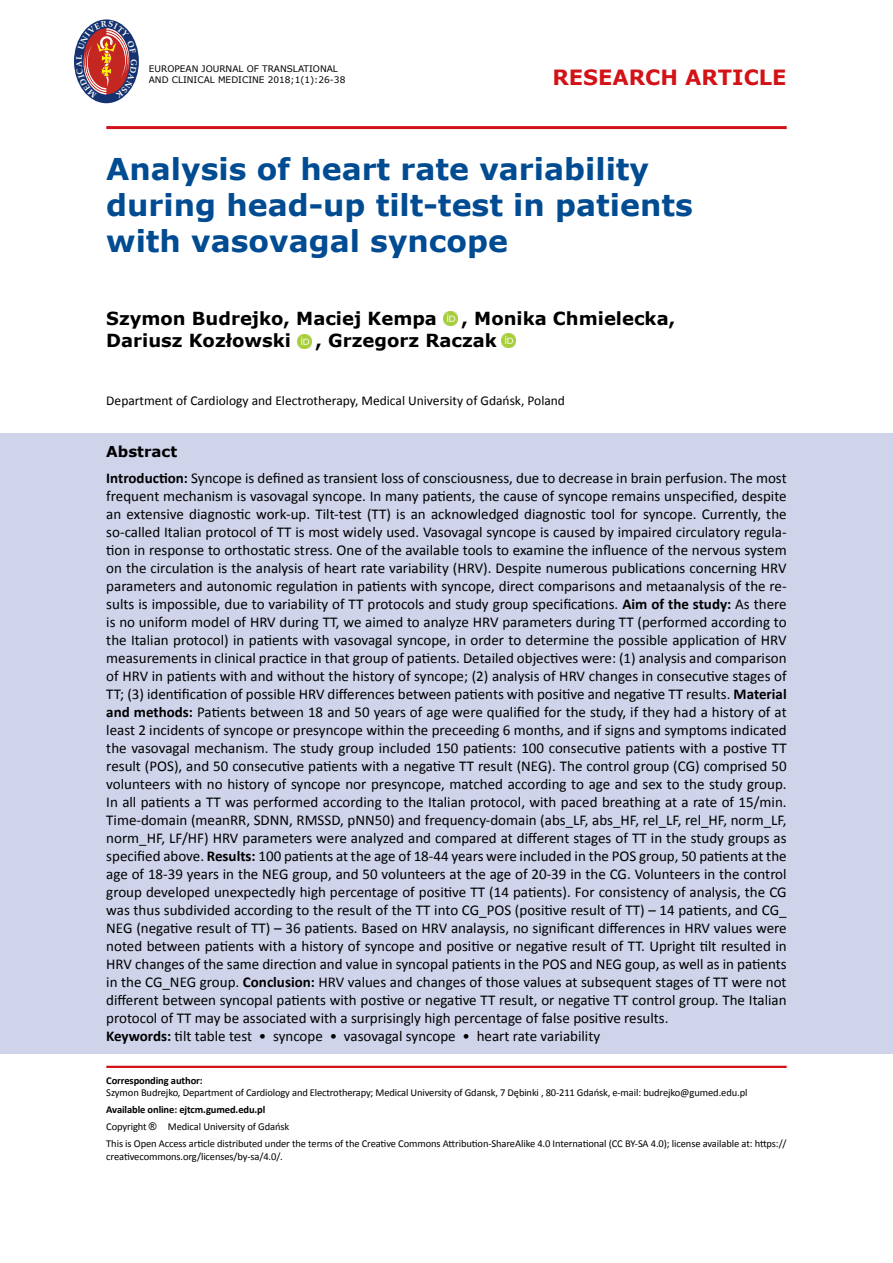
<style>
.page{position:relative;width:893px;height:1263px;background:#fff}
.page>*{position:absolute;margin:0;border:0;box-sizing:border-box;transform-origin:0 0}
.t1{font:700 30px/36px "Verdana";color:#004b91}
.t2{font:700 21px "Verdana";color:#d31218}
.t3{font:700 18px "Verdana";color:#000}
.t4{font:15px/18px "Calibri";color:#000}
.t5{font:700 15px "Verdana";color:#000}
.t6{font:13.5px "Calibri";color:#000}
.t7{font:10.5px/16.8px "Calibri";letter-spacing:-.01em;color:#000}
.t8{font:700 10.5px "Calibri";letter-spacing:-.01em;color:#000}
.t9{font:9px/10.8px "Verdana";color:#000}
.s1{font-weight:700}
.s2{font-family:"Arial"}
</style>
<div class="page">
<hr style="left:106px;top:1066px;width:681px;height:2px;background:#d31218">
<hr style="left:106px;top:126px;width:681px;height:3px;background:#d31218">
<div style="left:0;top:434px;width:893px;height:620px;background:#cfd4ea"></div>
<svg style="left:74px;top:19px;width:65px;height:84px"></svg>
<img style="left:443px;top:312px;width:14px;height:14px">
<img style="left:298px;top:334px;width:14px;height:14px">
<img style="left:502px;top:334px;width:14px;height:14px">
<svg style="left:76px;top:21px;width:61px;height:78px"></svg>
<p class="t9" style="left:149px;top:63px;width:198px">EUROPEAN JOURNAL OF TRANSLATIONAL<br>AND CLINICAL MEDICINE 2018;1(1):26-38</p>
<h2 class="t2" style="left:552px;top:64px;width:236px">RESEARCH ARTICLE</h2>
<h1 class="t1" style="left:106px;top:152px;width:588px">Analysis of heart rate variability during head-up tilt-test in patients with vasovagal syncope</h1>
<p class="t3" style="left:106px;top:307px;width:332px">Szymon Budrejko, Maciej Kempa</p>
<p class="t3" style="left:462px;top:307px;width:215px">, Monika Chmielecka,</p>
<p class="t3" style="left:106px;top:328px;width:186px">Dariusz Kozłowski</p>
<p class="t3" style="left:316px;top:328px;width:183px">, Grzegorz Raczak</p>
<p class="t6" style="left:106px;top:392px;width:460px">Department of Cardiology and Electrotherapy, Medical University of Gdańsk, Poland</p>
<p class="t5" style="left:106px;top:441px;width:72px">Abstract</p>
<p class="t4" style="left:106px;top:468px;width:682px"><span class="s1">Introduction:</span> Syncope is defined as transient loss of consciousness, due to decrease in brain perfusion. The most frequent mechanism is vasovagal syncope. In many patients, the cause of syncope remains unspecified, despite an extensive diagnostic work-up. Tilt-test (TT) is an acknowledged diagnostic tool for syncope. Currently, the so-called Italian protocol of TT is most widely used. Vasovagal syncope is caused by impaired circulatory regula‐ tion in response to orthostatic stress. One of the available tools to examine the influence of the nervous system on the circulation is the analysis of heart rate variability (HRV). Despite numerous publications concerning HRV parameters and autonomic regulation in patients with syncope, direct comparisons and metaanalysis of the re‐ sults is impossible, due to variability of TT protocols and study group specifications. <span class="s1">Aim of the study:</span> As there is no uniform model of HRV during TT, we aimed to analyze HRV parameters during TT (performed according to the Italian protocol) in patients with vasovagal syncope, in order to determine the possible application of HRV measurements in clinical practice in that group of patients. Detailed objectives were: (1) analysis and comparison of HRV in patients with and without the history of syncope; (2) analysis of HRV changes in consecutive stages of TT; (3) identification of possible HRV differences between patients with positive and negative TT results. <span class="s1">Material and methods:</span> Patients between 18 and 50 years of age were qualified for the study, if they had a history of at least 2 incidents of syncope or presyncope within the preceeding 6 months, and if signs and symptoms indicated the vasovagal mechanism. The study group included 150 patients: 100 consecutive patients with a postive TT result (POS), and 50 consecutive patients with a negative TT result (NEG). The control group (CG) comprised 50 volunteers with no history of syncope nor presyncope, matched according to age and sex to the study group.<br>In all patients a TT was performed according to the Italian protocol, with paced breathing at a rate of 15/min.<br>Time-domain (meanRR, SDNN, RMSSD, pNN50) and frequency-domain (abs_LF, abs_HF, rel_LF, rel_HF, norm_LF, norm_HF, LF/HF) HRV parameters were analyzed and compared at different stages of TT in the study groups as specified above. <span class="s1">Results:</span> 100 patients at the age of 18-44 years were included in the POS group, 50 patients at the age of 18-39 years in the NEG group, and 50 volunteers at the age of 20-39 in the CG. Volunteers in the control group developed unexpectedly high percentage of positive TT (14 patients). For consistency of analysis, the CG was thus subdivided according to the result of the TT into CG_POS (positive result of TT) – 14 patients, and CG_ NEG (negative result of TT) – 36 patients. Based on HRV analaysis, no significant differences in HRV values were noted between patients with a history of syncope and positive or negative result of TT. Upright tilt resulted in HRV changes of the same direction and value in syncopal patients in the POS and NEG goup, as well as in patients in the CG_NEG group. <span class="s1">Conclusion:</span> HRV values and changes of those values at subsequent stages of TT were not different between syncopal patients with postive or negative TT result, or negative TT control group. The Italian protocol of TT may be associated with a surprisingly high percentage of false positive results.<br><span class="s1">Keywords:</span> tilt table test • syncope • vasovagal syncope • heart rate variability</p>
<p class="t8" style="left:106px;top:1074px;width:98px">Corresponding author:</p>
<p class="t7" style="left:106px;top:1084px;width:643px">Szymon Budrejko, Department of Cardiology and Electrotherapy; Medical University of Gdansk, 7 Dębinki , 80‐211 Gdańsk, e‐mail: budrejko@gumed.edu.pl</p>
<p class="t7" style="left:106px;top:1101px;width:682px"><span class="s1">Available online: ejtcm.gumed.edu.pl<br></span>Copyright <span class="s2">®</span> Medical University of Gdańsk<br>This is Open Access article distributed under the terms of the Creative Commons Attribution-ShareAlike 4.0 International (CC BY-SA 4.0); license available at: https://</p>
<p class="t7" style="left:106px;top:1147px;width:178px">creativecommons.org/licenses/by-sa/4.0/.</p>
</div>
